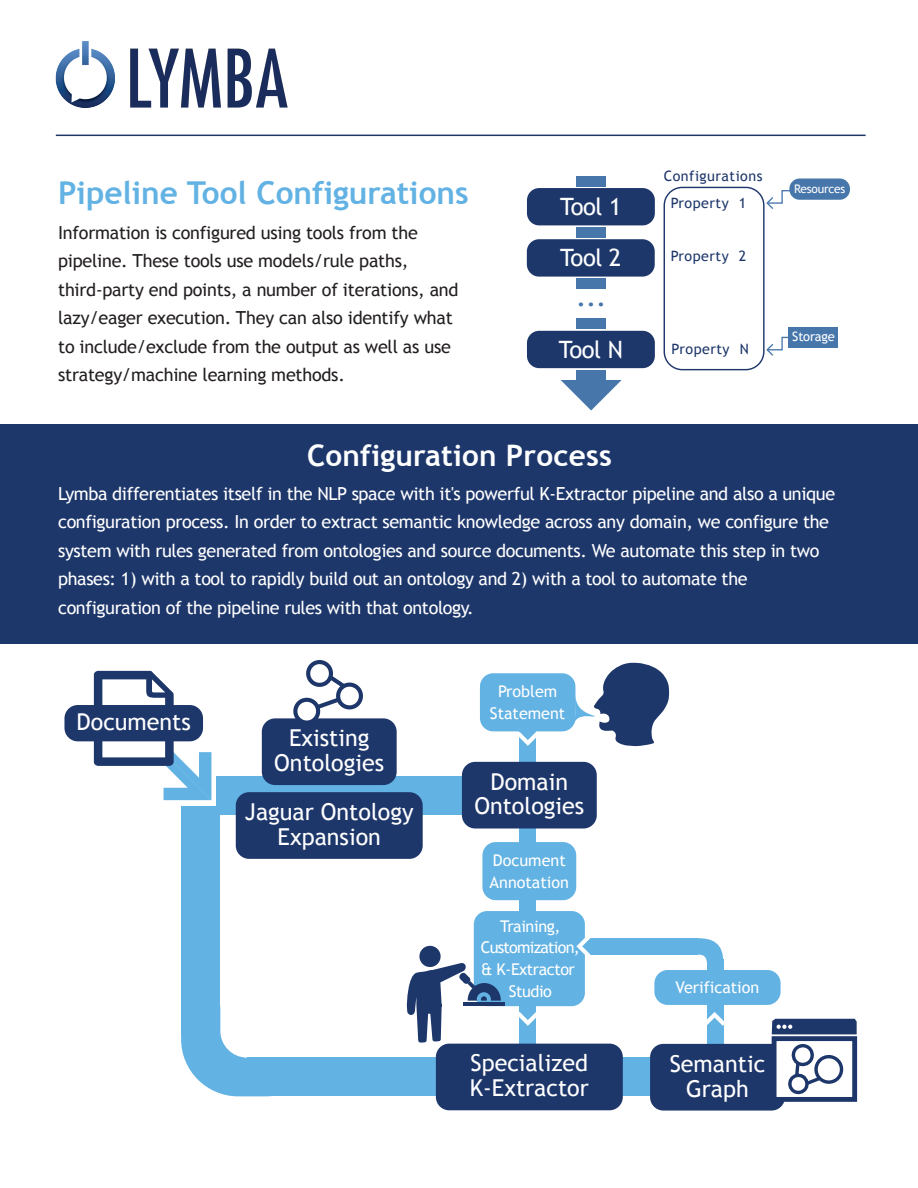
<style>
.page{position:relative;width:918px;height:1188px;background:#fff}
.page>*{position:absolute;margin:0;border:0;box-sizing:border-box;transform-origin:0 0}
.t1{font:700 31.5px "Trebuchet MS";color:#62b2e3}
.t2{font:700 29.7px "Trebuchet MS";letter-spacing:.005em;color:#fdfefe}
.t3{font:28.5px "Trebuchet MS";color:#4776ab}
.t4{font:23.85px/51.2px "Trebuchet MS";letter-spacing:-.015em;color:#fdfefe}
.t5{font:23.25px/24.9px "Trebuchet MS";color:#fff;text-align:center}
.t6{font:18px/28.5px "Trebuchet MS";letter-spacing:-.02em;color:#fff}
.t7{font:18px/28.5px "Trebuchet MS";letter-spacing:-.015em;color:#231f20}
.t8{font:16.2px/21.8px "Trebuchet MS";color:#fff;text-align:center}
.t9{font:16.2px/21.8px "Trebuchet MS";letter-spacing:-.025em;color:#fff;text-align:center}
.t10{font:14.25px "Trebuchet MS";letter-spacing:.035em;color:#1e376b}
.t11{font:12.9px "Trebuchet MS";letter-spacing:-.015em;color:#fff}
.t12{font:11.85px "Trebuchet MS";letter-spacing:-.015em;color:#fff}
</style>
<div class="page">
<div style="left:0;top:424px;width:918px;height:220px;background:#1e376b"></div>
<svg style="left:698px;top:938px;width:26px;height:32px"></svg>
<div style="left:494px;top:938px;width:204px;height:17px;background:#62b2e3"></div>
<div style="left:707px;top:960px;width:16px;height:102px;background:#62b2e3"></div>
<div style="left:217px;top:776px;width:306px;height:38px;background:#62b2e3"></div>
<svg style="left:94px;top:671px;width:118px;height:129px"></svg>
<div style="left:64px;top:705px;width:139px;height:36px;background:#1e376b;border-radius:13px"></div>
<div style="left:520px;top:731px;width:16px;height:316px;background:#62b2e3"></div>
<div style="left:236px;top:792px;width:187px;height:67px;background:#1e376b;border-radius:13px"></div>
<div style="left:181px;top:806px;width:39px;height:229px;background:#62b2e3"></div>
<svg style="left:181px;top:1005px;width:138px;height:91px"></svg>
<div style="left:262px;top:718px;width:135px;height:67px;background:#1e376b;border-radius:13px"></div>
<div style="left:248px;top:1058px;width:423px;height:38px;background:#62b2e3"></div>
<div style="left:462px;top:762px;width:135px;height:67px;background:#1e376b;border-radius:13px"></div>
<svg style="left:288px;top:660px;width:77px;height:61px"></svg>
<div style="left:436px;top:1044px;width:187px;height:66px;background:#1e376b;border-radius:13px"></div>
<div style="left:650px;top:1044px;width:135px;height:67px;background:#1e376b;border-radius:13px"></div>
<div style="left:480px;top:673px;width:95px;height:58px;background:#62b2e3;border-radius:13px"></div>
<svg style="left:573px;top:662px;width:96px;height:85px"></svg>
<div style="left:482px;top:842px;width:94px;height:58px;background:#62b2e3;border-radius:13px"></div>
<div style="left:474px;top:911px;width:111px;height:95px;background:#62b2e3;border-radius:13px"></div>
<div style="left:654px;top:970px;width:127px;height:35px;background:#62b2e3;border-radius:13px"></div>
<svg style="left:576px;top:935px;width:14px;height:22px"></svg>
<svg style="left:519px;top:1012px;width:17px;height:14px"></svg>
<svg style="left:707px;top:1012px;width:17px;height:14px"></svg>
<div style="left:772px;top:1036px;width:85px;height:66px;background:#fff;border:5px solid #1e376b"></div>
<svg style="left:772px;top:1019px;width:85px;height:15px"></svg>
<svg style="left:785px;top:1044px;width:63px;height:53px"></svg>
<svg style="left:519px;top:732px;width:17px;height:14px"></svg>
<hr style="left:463px;top:1002px;width:42px;height:4px;background:#1e376b">
<div style="left:419px;top:946px;width:22px;height:21px;background:#1e376b;border-radius:50%"></div>
<svg style="left:407px;top:963px;width:94px;height:80px"></svg>
<img style="left:55px;top:41px;width:232px;height:67px">
<hr style="left:56px;top:135px;width:810px;height:1px;background:#1e376b">
<div style="left:664px;top:187px;width:101px;height:183px;border:1px solid #1e376b;border-radius:18px"></div>
<div style="left:527px;top:188px;width:128px;height:37px;background:#1e376b;border-radius:12px"></div>
<div style="left:576px;top:227px;width:30px;height:10px;background:#4776ab"></div>
<div style="left:576px;top:176px;width:30px;height:11px;background:#4776ab"></div>
<div style="left:527px;top:239px;width:128px;height:38px;background:#1e376b;border-radius:12px"></div>
<div style="left:576px;top:279px;width:30px;height:10px;background:#4776ab"></div>
<div style="left:527px;top:331px;width:128px;height:37px;background:#1e376b;border-radius:12px"></div>
<div style="left:576px;top:370px;width:30px;height:10px;background:#4776ab"></div>
<svg style="left:561px;top:380px;width:61px;height:31px"></svg>
<div style="left:576px;top:319px;width:30px;height:10px;background:#4776ab"></div>
<svg style="left:766px;top:190px;width:23px;height:19px"></svg>
<svg style="left:766px;top:336px;width:46px;height:20px"></svg>
<div style="left:789px;top:179px;width:61px;height:21px;background:#4776ab;border-radius:10px"></div>
<div style="left:788px;top:327px;width:50px;height:20px;background:#4776ab"></div>
<h1 class="t1" style="left:58px;top:173px;width:412px">Pipeline Tool Configurations</h1>
<p class="t7" style="left:58px;top:218px;width:402px">Information is configured using tools from the pipeline. These tools use models/rule paths, third-party end points, a number of iterations, and lazy/eager execution. They can also identify what to include/exclude from the output as well as use strategy/machine learning methods.</p>
<h3 class="t4" style="left:560px;top:182px;width:63px">Tool 1<br>Tool 2</h3>
<h3 class="t3" style="left:576px;top:280px;width:32px">...</h3>
<h3 class="t4" style="left:559px;top:324px;width:66px">Tool N</h3>
<h2 class="t2" style="left:307px;top:436px;width:306px">Configuration Process</h2>
<p class="t10" style="left:664px;top:168px;width:100px">Configurations</p>
<p class="t10" style="left:671px;top:195px;width:77px">Property 1</p>
<p class="t10" style="left:671px;top:248px;width:77px">Property 2</p>
<p class="t10" style="left:672px;top:340px;width:79px">Property N</p>
<p class="t12" style="left:794px;top:181px;width:52px">Resources</p>
<p class="t11" style="left:792px;top:329px;width:44px">Storage</p>
<p class="t6" style="left:58px;top:479px;width:779px">Lymba differentiates itself in the NLP space with it's powerful K-Extractor pipeline and also a unique configuration process. In order to extract semantic knowledge across any domain, we configure the system with rules generated from ontologies and source documents. We automate this step in two phases: 1) with a tool to rapidly build out an ontology and 2) with a tool to automate the configuration of the pipeline rules with that ontology.</p>
<p class="t5" style="left:77px;top:710px;width:116px">Documents</p>
<p class="t5" style="left:274px;top:726px;width:111px">Existing<br>Ontologies</p>
<p class="t5" style="left:245px;top:800px;width:170px">Jaguar Ontology<br>Expansion</p>
<p class="t8" style="left:490px;top:681px;width:77px">Problem<br>Statement</p>
<p class="t5" style="left:474px;top:769px;width:111px">Domain<br>Ontologies</p>
<p class="t8" style="left:490px;top:850px;width:81px;text-align:left">Document<br>Annotation</p>
<p class="t9" style="left:481px;top:915px;width:100px">Training,<br>Customization, &amp; K-Extractor<br>Studio</p>
<p class="t8" style="left:676px;top:977px;width:85px">Verification</p>
<p class="t5" style="left:470px;top:1051px;width:120px;text-align:left">Specialized<br>K-Extractor</p>
<p class="t5" style="left:670px;top:1051px;width:97px">Semantic<br>Graph</p>
</div>
